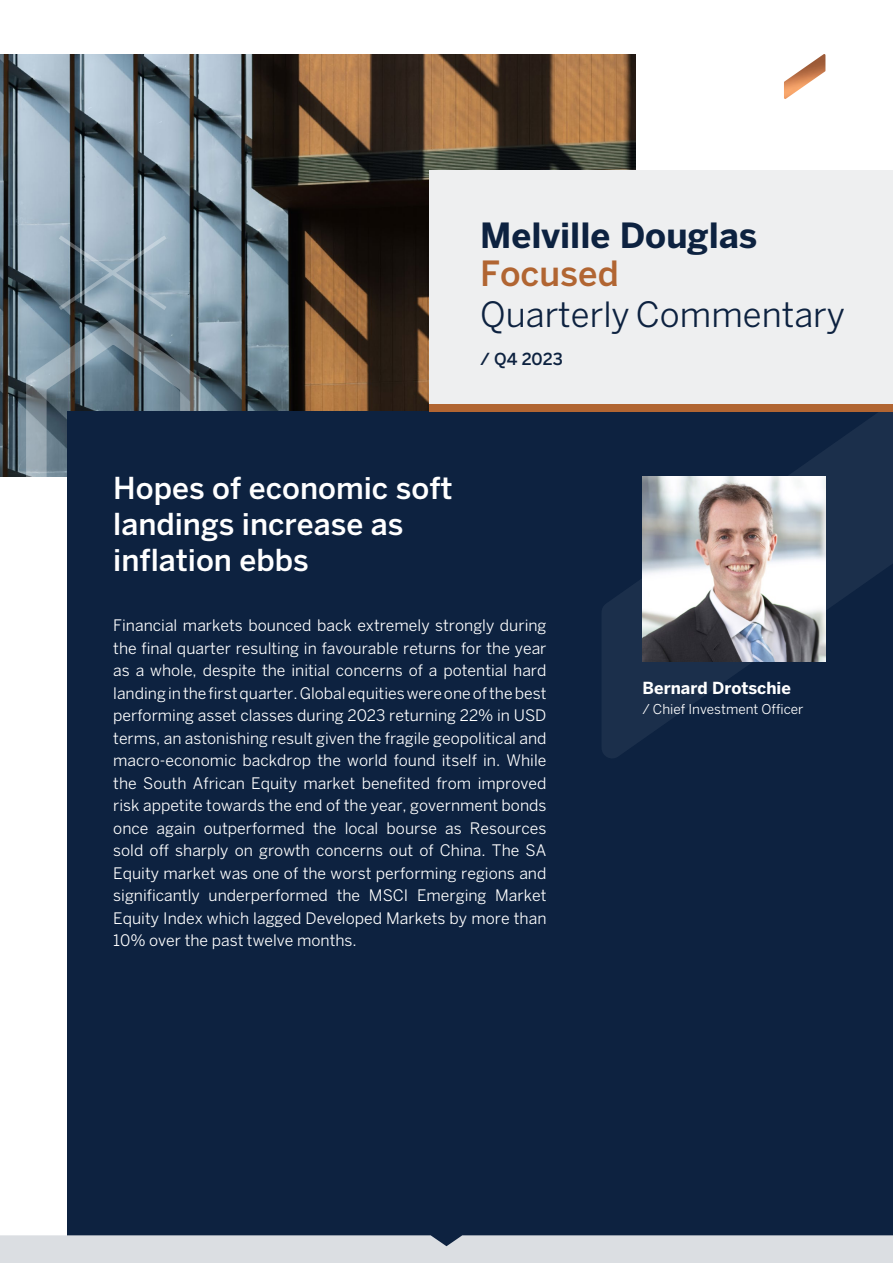
<style>
.page{position:relative;width:893px;height:1263px;background:#fff}
.page>*{position:absolute;margin:0;border:0;box-sizing:border-box;transform-origin:0 0}
.t1{font:34.5px "Benton Sans";color:#0d2240}
.t2{font:700 34.5px "Benton Sans";color:#0d2240}
.t3{font:500 34.5px "Benton Sans";color:#b16532}
.t4{font:500 30px/36px "Benton Sans";color:#fff}
.t5{font:700 16.5px "Benton Sans";color:#fff}
.t6{font:500 16.5px "Benton Sans";color:#0d2240}
.t7{font:15.75px/22.5px "Benton Sans";color:#fff;text-align:justify}
.t8{font:13.5px "Benton Sans";color:#fff}
</style>
<div class="page">
<img style="left:0;top:54px;width:635px;height:422px">
<svg style="left:26px;top:235px;width:174px;height:242px;background:#738692"></svg>
<div style="left:67px;top:412px;width:826px;height:851px;background:#0d2240"></div>
<svg style="left:602px;top:412px;width:291px;height:346px"></svg>
<img style="left:642px;top:477px;width:183px;height:185px">
<div style="left:429px;top:171px;width:464px;height:237px;background:#eeeff0"></div>
<div style="left:429px;top:404px;width:464px;height:8px;background:#b16532"></div>
<div style="left:0;top:1235px;width:893px;height:28px;background:#dbdee2"></div>
<img style="left:784px;top:54px;width:41px;height:45px">
<h1 class="t2" style="left:480px;top:215px;width:279px">Melville Douglas</h1>
<h1 class="t3" style="left:480px;top:253px;width:140px">Focused</h1>
<h1 class="t1" style="left:480px;top:294px;width:366px">Quarterly Commentary</h1>
<p class="t6" style="left:480px;top:349px;width:84px">/ Q4 2023</p>
<h2 class="t4" style="left:113px;top:470px;width:341px">Hopes of economic soft landings increase as inflation ebbs</h2>
<p class="t7" style="left:113px;top:614px;width:435px">Financial markets bounced back extremely strongly during the final quarter resulting in favourable returns for the year as a whole, despite the initial concerns of a potential hard landing in the first quarter. Global equities were one of the best performing asset classes during 2023 returning 22% in USD terms, an astonishing result given the fragile geopolitical and macro-economic backdrop the world found itself in. While the South African Equity market benefited from improved risk appetite towards the end of the year, government bonds once again outperformed the local bourse as Resources sold off sharply on growth concerns out of China. The SA Equity market was one of the worst performing regions and significantly underperformed the MSCI Emerging Market Equity Index which lagged Developed Markets by more than 10% over the past twelve months.</p>
<p class="t5" style="left:642px;top:678px;width:150px">Bernard Drotschie</p>
<p class="t8" style="left:642px;top:701px;width:163px">/ Chief Investment Officer</p>
</div>
